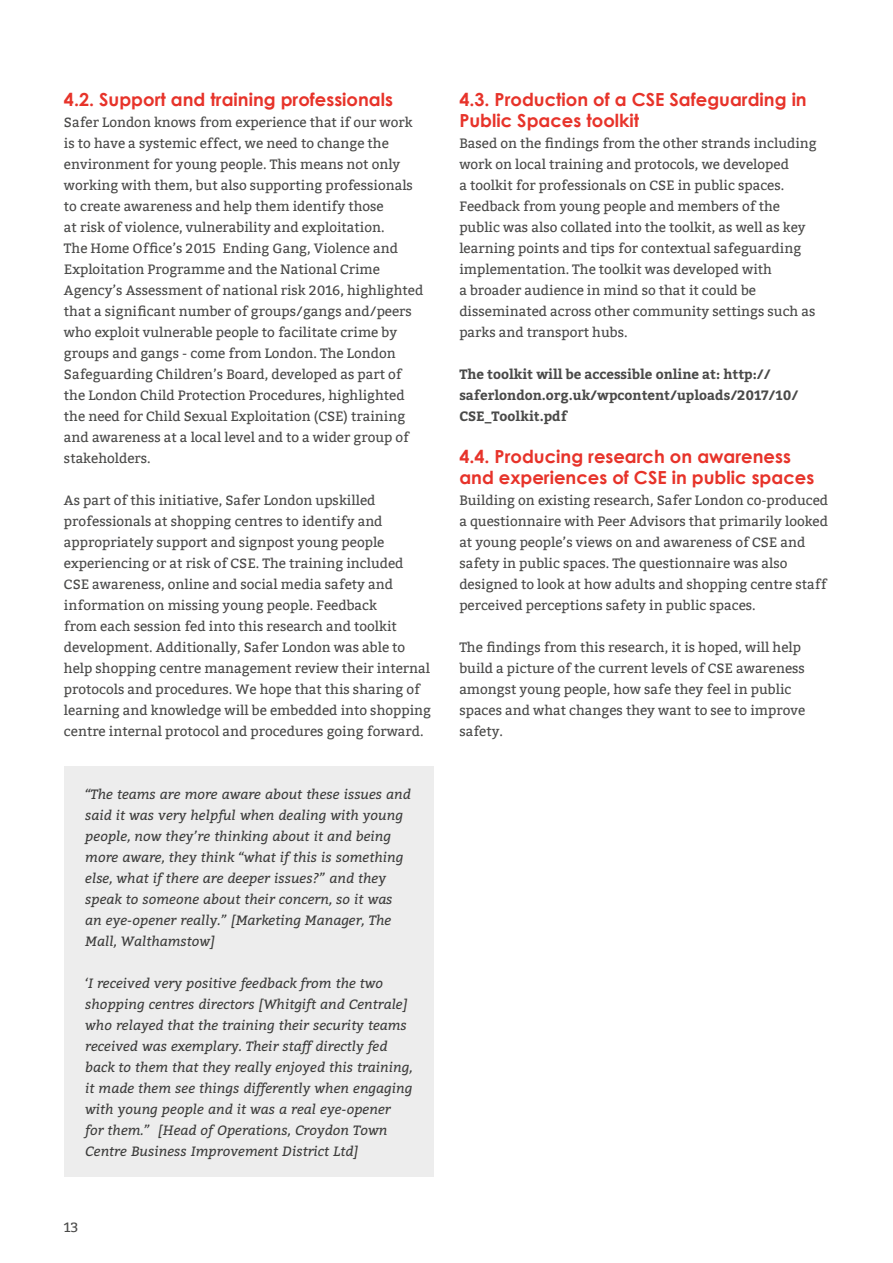
<style>
.page{position:relative;width:893px;height:1263px;background:#fff}
.page>*{position:absolute;margin:0;border:0;box-sizing:border-box;transform-origin:0 0}
.t1{font:700 18px/21px "Century Gothic";color:#e7332a}
.t2{font:13.5px/21px "Bitter";color:#4a4a49}
.t3{font:italic 13.5px/21px "Bitter";color:#3c3c3b}
.t4{font:700 13.5px/21px "Bitter";color:#4a4a49}
</style>
<div class="page">
<div style="left:64px;top:766px;width:370px;height:411px;background:#ededed"></div>
<h1 class="t1" style="left:64px;top:88px;width:331px">4.2. Support and training professionals</h1>
<p class="t2" style="left:64px;top:112px;width:361px">Safer London knows from experience that if our work is to have a systemic effect, we need to change the environment for young people. This means not only working with them, but also supporting professionals to create awareness and help them identify those<br>at risk of violence, vulnerability and exploitation.<br>The Home Office’s 2015 Ending Gang, Violence and Exploitation Programme and the National Crime Agency’s Assessment of national risk 2016, highlighted that a significant number of groups/gangs and/peers who exploit vulnerable people to facilitate crime by groups and gangs - come from London. The London Safeguarding Children’s Board, developed as part of the London Child Protection Procedures, highlighted the need for Child Sexual Exploitation (CSE) training and awareness at a local level and to a wider group of stakeholders.</p>
<p class="t2" style="left:64px;top:490px;width:369px">As part of this initiative, Safer London upskilled professionals at shopping centres to identify and appropriately support and signpost young people experiencing or at risk of CSE. The training included CSE awareness, online and social media safety and information on missing young people. Feedback<br>from each session fed into this research and toolkit development. Additionally, Safer London was able to help shopping centre management review their internal protocols and procedures. We hope that this sharing of learning and knowledge will be embedded into shopping centre internal protocol and procedures going forward.</p>
<p class="t3" style="left:85px;top:783px;width:327px">“The teams are more aware about these issues and said it was very helpful when dealing with young people, now they’re thinking about it and being more aware, they think “what if this is something else, what if there are deeper issues?” and they speak to someone about their concern, so it was an eye-opener really.” [Marketing Manager, The Mall, Walthamstow]</p>
<p class="t3" style="left:85px;top:972px;width:329px">‘I received very positive feedback from the two shopping centres directors [Whitgift and Centrale] who relayed that the training their security teams received was exemplary. Their staff directly fed back to them that they really enjoyed this training, it made them see things differently when engaging with young people and it was a real eye-opener<br>for them.” [Head of Operations, Croydon Town Centre Business Improvement District Ltd]</p>
<p class="t2" style="left:64px;top:1217px;width:16px">13</p>
<h1 class="t1" style="left:459px;top:88px;width:349px">4.3. Production of a CSE Safeguarding in<br>Public Spaces toolkit</h1>
<p class="t2" style="left:459px;top:133px;width:359px">Based on the findings from the other strands including work on local training and protocols, we developed<br>a toolkit for professionals on CSE in public spaces.<br>Feedback from young people and members of the public was also collated into the toolkit, as well as key learning points and tips for contextual safeguarding implementation. The toolkit was developed with<br>a broader audience in mind so that it could be disseminated across other community settings such as parks and transport hubs.</p>
<p class="t4" style="left:459px;top:364px;width:341px">The toolkit will be accessible online at: http:// saferlondon.org.uk/wpcontent/uploads/2017/10/<br>CSE_Toolkit.pdf</p>
<h1 class="t1" style="left:459px;top:445px;width:356px">4.4. Producing research on awareness and experiences of CSE in public spaces</h1>
<p class="t2" style="left:459px;top:490px;width:370px">Building on existing research, Safer London co-produced a questionnaire with Peer Advisors that primarily looked at young people’s views on and awareness of CSE and safety in public spaces. The questionnaire was also designed to look at how adults and shopping centre staff perceived perceptions safety in public spaces.</p>
<p class="t2" style="left:459px;top:637px;width:347px">The findings from this research, it is hoped, will help build a picture of the current levels of CSE awareness amongst young people, how safe they feel in public spaces and what changes they want to see to improve safety.</p>
</div>
